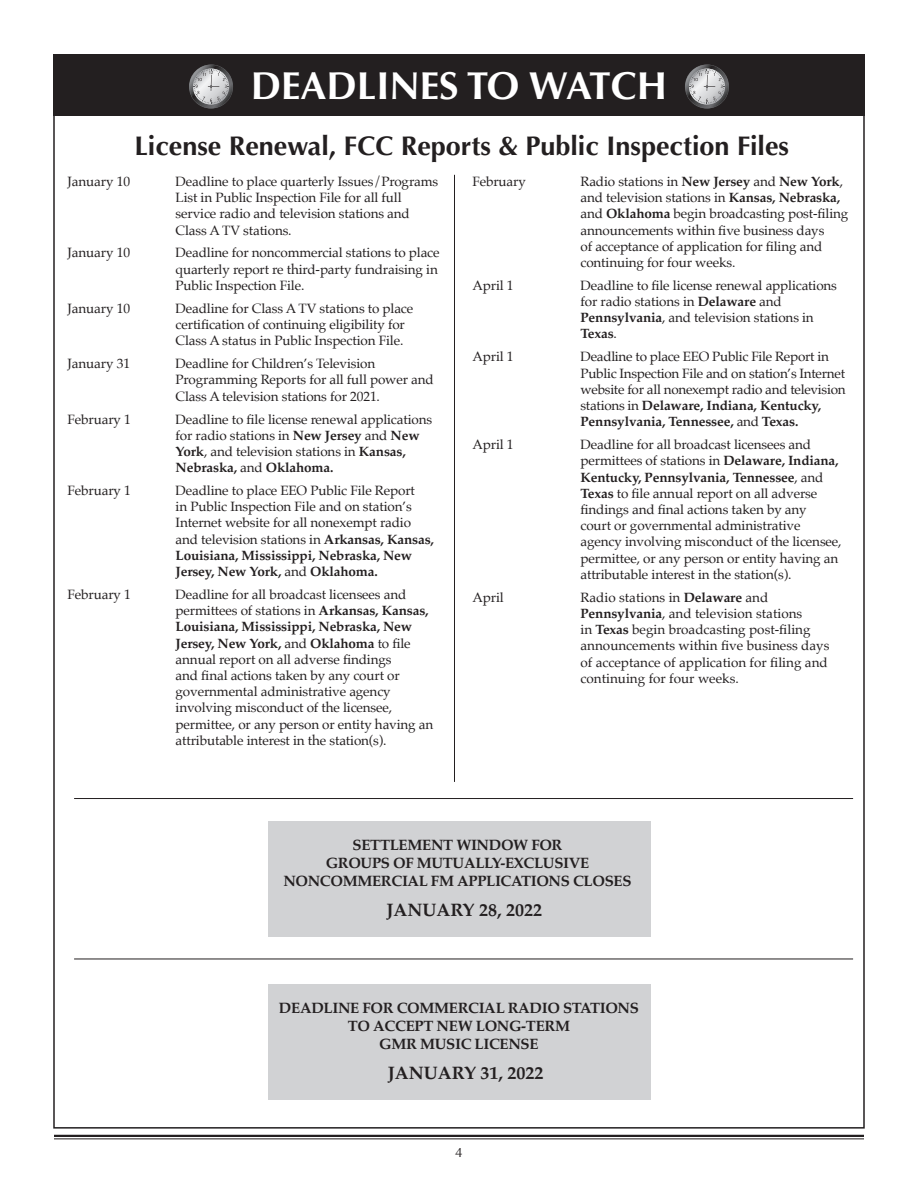
<style>
.page{position:relative;width:918px;height:1188px;background:#fff}
.page>*{position:absolute;margin:0;border:0;box-sizing:border-box;transform-origin:0 0}
.t1{font:700 39px "Optima";color:#fff}
.t2{font:700 27px "Optima";color:#231f20}
.t3{font:700 18px "Palatino";color:#231f20}
.t4{font:700 15px/18px "Palatino";letter-spacing:-.02em;color:#231f20;text-align:center}
.t5{font:13.5px/16.2px "Palatino";letter-spacing:-.01em;color:#231f20}
.t6{font:13.5px "Optima";color:#231f20}
.s1{font-weight:700}
</style>
<div class="page">
<div style="left:53px;top:54px;width:812px;height:61px;background:#231f20"></div>
<hr style="left:54px;top:1135px;width:810px;height:2px;background:#231f20">
<hr style="left:54px;top:1138px;width:810px;height:1px;background:#231f20">
<svg style="left:189px;top:64px;width:44px;height:45px"></svg>
<svg style="left:189px;top:65px;width:44px;height:43px"></svg>
<svg style="left:685px;top:64px;width:44px;height:45px"></svg>
<svg style="left:685px;top:65px;width:44px;height:43px"></svg>
<hr style="left:454px;top:175px;width:1px;height:607px;background:#231f20">
<div style="left:268px;top:822px;width:382px;height:115px;background:#d1d2d4"></div>
<hr style="left:74px;top:798px;width:779px;height:1px;background:#231f20">
<div style="left:268px;top:985px;width:382px;height:115px;background:#d1d2d4"></div>
<hr style="left:74px;top:959px;width:779px;height:1px;background:#231f20">
<p class="t1" style="left:251px;top:63px;width:418px">DEADLINES TO WATCH</p>
<p class="t2" style="left:134px;top:130px;width:656px">License Renewal, FCC Reports &amp; Public Inspection Files</p>
<p class="t5" style="left:68px;top:173px;width:64px">January 10</p>
<p class="t5" style="left:176px;top:173px;width:264px">Deadline to place quarterly Issues/Programs List in Public Inspection File for all full service radio and television stations and Class A TV stations.</p>
<p class="t5" style="left:68px;top:245px;width:64px">January 10</p>
<p class="t5" style="left:176px;top:245px;width:265px">Deadline for noncommercial stations to place quarterly report re third-party fundraising in<br>Public Inspection File.</p>
<p class="t5" style="left:68px;top:300px;width:64px">January 10</p>
<p class="t5" style="left:176px;top:300px;width:239px">Deadline for Class A TV stations to place certification of continuing eligibility for<br>Class A status in Public Inspection File.</p>
<p class="t5" style="left:68px;top:355px;width:64px">January 31</p>
<p class="t5" style="left:176px;top:355px;width:260px">Deadline for Children’s Television<br>Programming Reports for all full power and<br>Class A television stations for 2021.</p>
<p class="t5" style="left:68px;top:411px;width:65px">February 1</p>
<p class="t5" style="left:176px;top:411px;width:258px">Deadline to file license renewal applications for radio stations in <span class="s1">New Jersey</span> and <span class="s1">New York</span>, and television stations in <span class="s1">Kansas, Nebraska,</span> and <span class="s1">Oklahoma.</span></p>
<p class="t5" style="left:68px;top:482px;width:65px">February 1</p>
<p class="t5" style="left:176px;top:482px;width:260px">Deadline to place EEO Public File Report<br>in Public Inspection File and on station’s Internet website for all nonexempt radio and television stations in <span class="s1">Arkansas, Kansas, Louisiana, Mississippi, Nebraska, New Jersey, New York,</span> and <span class="s1">Oklahoma.</span></p>
<p class="t5" style="left:68px;top:586px;width:65px">February 1</p>
<p class="t5" style="left:176px;top:586px;width:259px">Deadline for all broadcast licensees and permittees of stations in <span class="s1">Arkansas, Kansas, Louisiana, Mississippi, Nebraska, New Jersey, New York,</span> and <span class="s1">Oklahoma</span> to file annual report on all adverse findings<br>and final actions taken by any court or governmental administrative agency involving misconduct of the licensee, permittee, or any person or entity having an attributable interest in the station(s).</p>
<p class="t5" style="left:472px;top:173px;width:55px">February</p>
<p class="t5" style="left:580px;top:173px;width:269px">Radio stations in <span class="s1">New Jersey</span> and <span class="s1">New York</span>, and television stations in <span class="s1">Kansas, Nebraska, </span>and <span class="s1">Oklahoma</span> begin broadcasting post-filing announcements within five business days<br>of acceptance of application for filing and continuing for four weeks.</p>
<p class="t5" style="left:472px;top:277px;width:43px">April 1</p>
<p class="t5" style="left:580px;top:277px;width:258px">Deadline to file license renewal applications for radio stations in <span class="s1">Delaware</span> and<br><span class="s1">Pennsylvania</span>, and television stations in<br><span class="s1">Texas</span>.</p>
<p class="t5" style="left:472px;top:349px;width:43px">April 1</p>
<p class="t5" style="left:580px;top:349px;width:267px">Deadline to place EEO Public File Report in Public Inspection File and on station’s Internet website for all nonexempt radio and television stations in <span class="s1">Delaware, Indiana, Kentucky, Pennsylvania, Tennessee,</span> and <span class="s1">Texas.</span></p>
<p class="t5" style="left:472px;top:436px;width:43px">April 1</p>
<p class="t5" style="left:580px;top:436px;width:263px">Deadline for all broadcast licensees and permittees of stations in <span class="s1">Delaware, Indiana, Kentucky, Pennsylvania, Tennessee</span>, and <span class="s1">Texas</span> to file annual report on all adverse findings and final actions taken by any<br>court or governmental administrative agency involving misconduct of the licensee, permittee, or any person or entity having an attributable interest in the station(s).</p>
<p class="t5" style="left:472px;top:589px;width:33px">April</p>
<p class="t5" style="left:580px;top:589px;width:250px">Radio stations in <span class="s1">Delaware</span> and <span class="s1">Pennsylvania</span>, and television stations<br>in <span class="s1">Texas</span> begin broadcasting post-filing announcements within five business days of acceptance of application for filing and continuing for four weeks.</p>
<p class="t4" style="left:326px;top:836px;width:265px">SETTLEMENT WINDOW FOR<br>GROUPS OF MUTUALLY-EXCLUSIVE</p>
<p class="t4" style="left:283px;top:872px;width:350px">NONCOMMERCIAL FM APPLICATIONS CLOSES</p>
<p class="t3" style="left:386px;top:895px;width:157px">JANUARY 28, 2022</p>
<p class="t4" style="left:279px;top:999px;width:362px">DEADLINE FOR COMMERCIAL RADIO STATIONS</p>
<p class="t4" style="left:348px;top:1017px;width:224px">TO ACCEPT NEW LONG-TERM</p>
<p class="t4" style="left:379px;top:1035px;width:161px">GMR MUSIC LICENSE</p>
<p class="t3" style="left:388px;top:1058px;width:157px">JANUARY 31, 2022</p>
<p class="t6" style="left:455px;top:1144px;width:9px">4</p>
</div>
